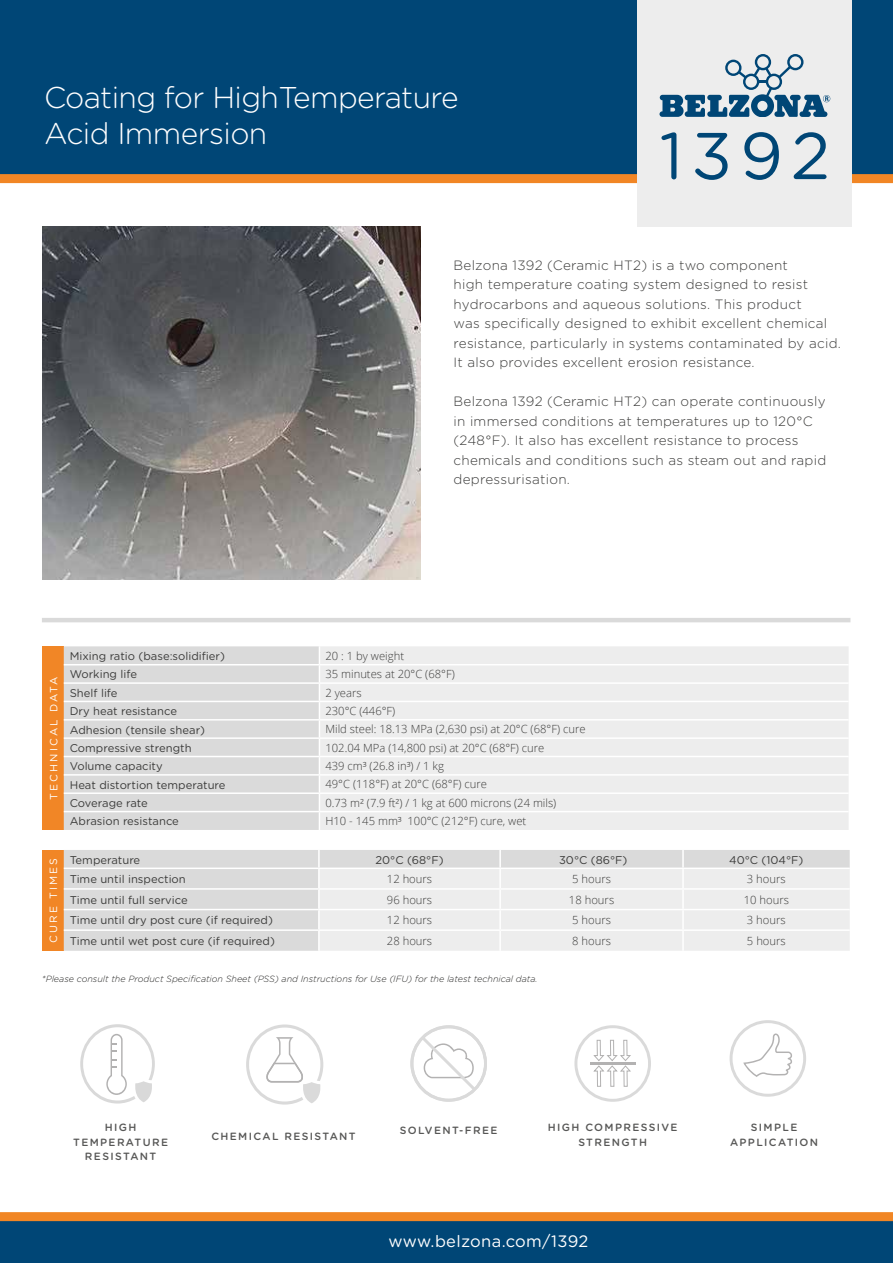
<style>
.page{position:relative;width:893px;height:1263px;background:#fff}
.page>*{position:absolute;margin:0;border:0;box-sizing:border-box;transform-origin:0 0}
.t1{font:66px "Gotham Rounded";color:#004676}
.t2{font:300 30px/36px "Gotham Rounded";letter-spacing:-.02em;color:#fff}
.t3{font:16.5px "Gotham Rounded";letter-spacing:.02em;color:#fff}
.t4{font:300 13.5px/19.5px "Gotham Rounded";letter-spacing:.02em;color:#3c3c3b}
.t5{font:300 11.25px "Open Sans";color:#3c3c3b}
.t6{font:11.25px "Gotham Rounded";color:#3c3c3b}
.t7{font:500 10.5px/14.9px "Gotham Rounded";letter-spacing:.13em;color:#575756;text-align:center}
.t8{font:10.5px "Gotham Rounded";letter-spacing:.2em;color:#fff}
.t9{font:italic 300 9px "Gotham Rounded";color:#282827}
</style>
<div class="page">
<svg style="left:246px;top:1024px;width:77px;height:80px"></svg>
<div style="left:0;top:0;width:893px;height:179px;background:#004676"></div>
<div style="left:0;top:174px;width:893px;height:9px;background:#f18625"></div>
<div style="left:0;top:1220px;width:893px;height:43px;background:#004676"></div>
<img style="left:43px;top:226px;width:378px;height:354px">
<div style="left:638px;top:0;width:214px;height:226px;background:#ededed"></div>
<svg style="left:659px;top:54px;width:171px;height:63px"></svg>
<hr style="left:42px;top:618px;width:808px;height:4px;background:#dadada">
<div style="left:0;top:1212px;width:893px;height:9px;background:#f18625"></div>
<svg style="left:410px;top:1025px;width:77px;height:77px"></svg>
<svg style="left:574px;top:1025px;width:77px;height:77px"></svg>
<svg style="left:730px;top:1020px;width:76px;height:77px"></svg>
<svg style="left:80px;top:1024px;width:75px;height:79px"></svg>
<div style="left:43px;top:646px;width:21px;height:184px;background:#f18626"></div>
<div style="left:64px;top:646px;width:255px;height:184px;background:#dadada"></div>
<div style="left:320px;top:646px;width:529px;height:184px;background:#ededed"></div>
<hr style="left:64px;top:664px;width:255px;height:1px;background:#fff">
<hr style="left:319px;top:664px;width:530px;height:1px;background:#fff">
<hr style="left:64px;top:682px;width:255px;height:2px;background:#fff">
<hr style="left:319px;top:682px;width:530px;height:2px;background:#fff">
<hr style="left:64px;top:701px;width:255px;height:1px;background:#fff">
<hr style="left:319px;top:701px;width:530px;height:1px;background:#fff">
<hr style="left:64px;top:719px;width:255px;height:1px;background:#fff">
<hr style="left:319px;top:719px;width:530px;height:1px;background:#fff">
<hr style="left:64px;top:737px;width:255px;height:2px;background:#fff">
<hr style="left:319px;top:737px;width:530px;height:2px;background:#fff">
<hr style="left:64px;top:756px;width:255px;height:1px;background:#fff">
<hr style="left:319px;top:756px;width:530px;height:1px;background:#fff">
<hr style="left:64px;top:774px;width:255px;height:2px;background:#fff">
<hr style="left:319px;top:774px;width:530px;height:2px;background:#fff">
<hr style="left:64px;top:792px;width:255px;height:2px;background:#fff">
<hr style="left:319px;top:792px;width:530px;height:2px;background:#fff">
<hr style="left:64px;top:811px;width:255px;height:1px;background:#fff">
<hr style="left:319px;top:811px;width:530px;height:1px;background:#fff">
<div style="left:42px;top:850px;width:22px;height:101px;background:#f18626"></div>
<div style="left:64px;top:850px;width:254px;height:101px;background:#dadada"></div>
<hr style="left:64px;top:888px;width:255px;height:2px;background:#fff">
<hr style="left:64px;top:909px;width:255px;height:1px;background:#fff">
<hr style="left:64px;top:929px;width:255px;height:2px;background:#fff">
<svg style="left:318px;top:850px;width:532px;height:101px;background:#eaeaea"></svg>
<hr style="left:318px;top:931px;width:2px;height:20px;background:#fff">
<hr style="left:64px;top:867px;width:255px;height:2px;background:#fff">
<hr style="left:319px;top:867px;width:181px;height:2px;background:#fff">
<hr style="left:500px;top:867px;width:183px;height:2px;background:#fff">
<hr style="left:683px;top:867px;width:167px;height:2px;background:#fff">
<h2 class="t2" style="left:44px;top:78px;width:416px">Coating for HighTemperature<br>Acid Immersion</h2>
<h1 class="t1" style="left:659px;top:110px;width:172px">1392</h1>
<p class="t4" style="left:453px;top:255px;width:389px">Belzona 1392 (Ceramic HT2) is a two component<br>high temperature coating system designed to resist hydrocarbons and aqueous solutions. This product<br>was specifically designed to exhibit excellent chemical resistance, particularly in systems contaminated by acid.<br>It also provides excellent erosion resistance.</p>
<p class="t4" style="left:453px;top:391px;width:374px">Belzona 1392 (Ceramic HT2) can operate continuously in immersed conditions at temperatures up to 120°C (248°F). It also has excellent resistance to process chemicals and conditions such as steam out and rapid depressurisation.</p>
<p class="t8" style="left:46px;top:800px;width:125px;rotate:-90deg">TECHNICAL DATA</p>
<p class="t6" style="left:70px;top:648px;width:157px">Mixing ratio (base:solidifier)</p>
<p class="t5" style="left:325px;top:648px;width:80px">20 : 1 by weight</p>
<p class="t6" style="left:70px;top:667px;width:69px">Working life</p>
<p class="t5" style="left:325px;top:666px;width:131px">35 minutes at 20°C (68°F)</p>
<p class="t6" style="left:70px;top:685px;width:49px">Shelf life</p>
<p class="t5" style="left:325px;top:685px;width:38px">2 years</p>
<p class="t6" style="left:70px;top:703px;width:109px">Dry heat resistance</p>
<p class="t5" style="left:325px;top:703px;width:71px">230°C (446°F)</p>
<p class="t6" style="left:70px;top:722px;width:137px">Adhesion (tensile shear)</p>
<p class="t5" style="left:325px;top:721px;width:262px">Mild steel: 18.13 MPa (2,630 psi) at 20°C (68°F) cure</p>
<p class="t6" style="left:70px;top:740px;width:123px">Compressive strength</p>
<p class="t5" style="left:325px;top:740px;width:221px">102.04 MPa (14,800 psi) at 20°C (68°F) cure</p>
<p class="t6" style="left:70px;top:758px;width:94px">Volume capacity</p>
<p class="t5" style="left:325px;top:758px;width:120px">439 cm³ (26.8 in³) / 1 kg</p>
<p class="t6" style="left:70px;top:777px;width:157px">Heat distortion temperature</p>
<p class="t5" style="left:325px;top:777px;width:163px">49°C (118°F) at 20°C (68°F) cure</p>
<p class="t6" style="left:70px;top:795px;width:80px">Coverage rate</p>
<p class="t5" style="left:325px;top:795px;width:232px">0.73 m² (7.9 ft²) / 1 kg at 600 microns (24 mils)</p>
<p class="t6" style="left:70px;top:814px;width:111px">Abrasion resistance</p>
<p class="t5" style="left:325px;top:813px;width:202px">H10 - 145 mm³ 100°C (212°F) cure, wet</p>
<p class="t8" style="left:46px;top:943px;width:87px;rotate:-90deg">CURE TIMES</p>
<p class="t6" style="left:70px;top:852px;width:72px">Temperature</p>
<p class="t6" style="left:375px;top:852px;width:70px">20°C (68°F)</p>
<p class="t6" style="left:559px;top:852px;width:70px">30°C (86°F)</p>
<p class="t6" style="left:729px;top:852px;width:76px">40°C (104°F)</p>
<p class="t6" style="left:70px;top:871px;width:118px">Time until inspection</p>
<p class="t5" style="left:387px;top:871px;width:47px">12 hours</p>
<p class="t5" style="left:572px;top:871px;width:40px">5 hours</p>
<p class="t5" style="left:747px;top:871px;width:40px">3 hours</p>
<p class="t6" style="left:70px;top:892px;width:119px">Time until full service</p>
<p class="t5" style="left:387px;top:892px;width:47px">96 hours</p>
<p class="t5" style="left:569px;top:892px;width:47px">18 hours</p>
<p class="t5" style="left:744px;top:892px;width:47px">10 hours</p>
<p class="t6" style="left:70px;top:913px;width:205px">Time until dry post cure (if required)</p>
<p class="t5" style="left:387px;top:912px;width:47px">12 hours</p>
<p class="t5" style="left:572px;top:912px;width:40px">5 hours</p>
<p class="t5" style="left:747px;top:912px;width:40px">3 hours</p>
<p class="t6" style="left:70px;top:933px;width:207px">Time until wet post cure (if required)</p>
<p class="t5" style="left:387px;top:933px;width:47px">28 hours</p>
<p class="t5" style="left:572px;top:933px;width:40px">8 hours</p>
<p class="t5" style="left:747px;top:933px;width:40px">5 hours</p>
<p class="t9" style="left:42px;top:973px;width:497px">*Please consult the Product Specification Sheet (PSS) and Instructions for Use (IFU) for the latest technical data.</p>
<p class="t7" style="left:73px;top:1119px;width:96px">HIGH<br>TEMPERATURE<br>RESISTANT</p>
<p class="t7" style="left:400px;top:1123px;width:99px">SOLVENT-FREE</p>
<p class="t7" style="left:548px;top:1119px;width:131px">HIGH COMPRESSIVE<br>STRENGTH</p>
<p class="t7" style="left:211px;top:1128px;width:146px">CHEMICAL RESISTANT</p>
<p class="t7" style="left:730px;top:1119px;width:90px">SIMPLE<br>APPLICATION</p>
<p class="t3" style="left:389px;top:1230px;width:201px">www.belzona.com/1392</p>
</div>
